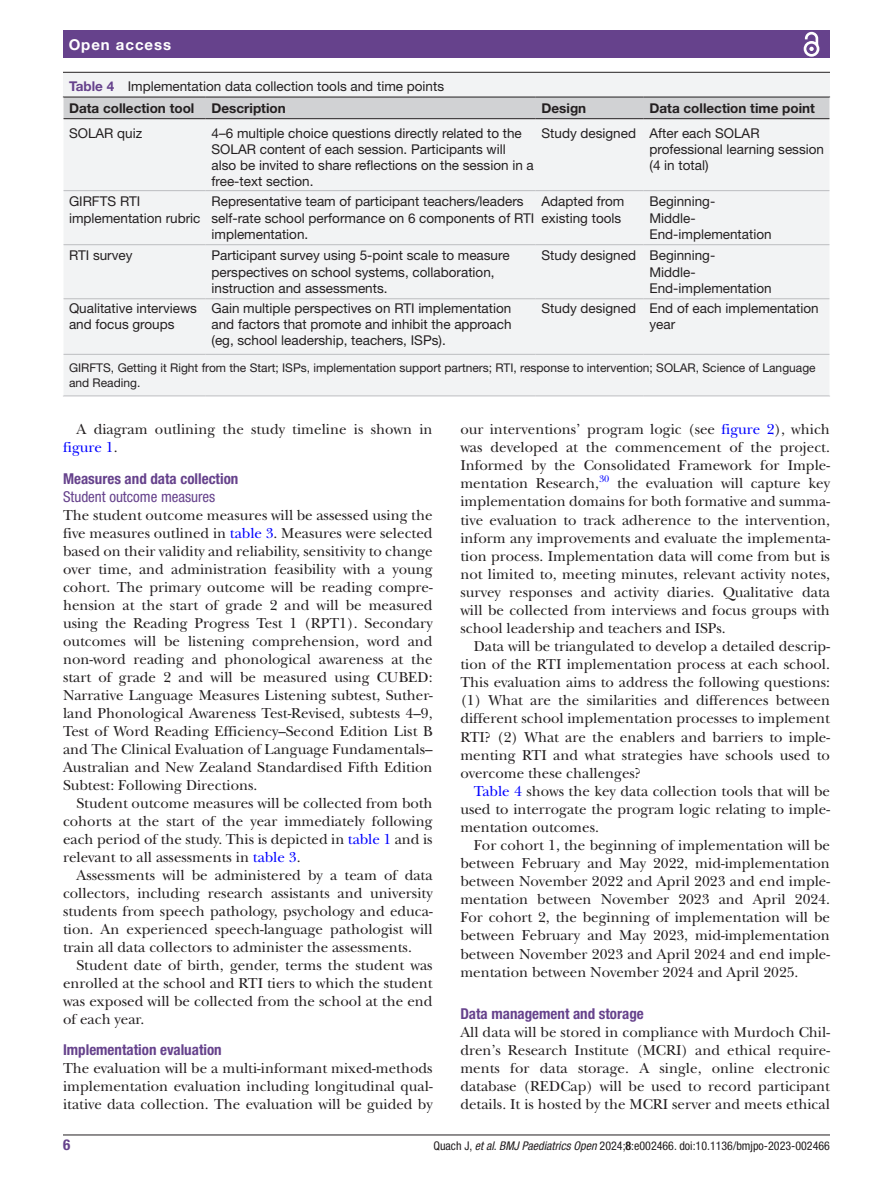
<style>
.page{position:relative;width:893px;height:1191px;background:#fff}
.page>*{position:absolute;margin:0;border:0;box-sizing:border-box;transform-origin:0 0}
.t1{font:15px/18px "New Baskerville";color:#231f20;text-align:justify}
.t2{font:700 condensed 15px "Helvetica Neue LT Std";color:#66428c}
.t3{font:condensed 15px "Helvetica Neue LT Std";color:#66428c}
.t4{font:700 15px "Helvetica Neue LT Std";letter-spacing:.065em;color:#fff}
.t5{font:13.5px/16.2px "Helvetica Neue LT Std";color:#231f20}
.t6{font:700 13.5px "Helvetica Neue LT Std";color:#231f20}
.t7{font:12px/15px "Helvetica Neue LT Std";color:#231f20}
.t8{font:condensed 12px "Helvetica Neue LT Std";color:#231f20}
.t9{font:9.9px "New Baskerville";color:#00f}
.s1{font-weight:700;color:#66428c}
.s2{font-weight:700}
.s3{color:#00f}
.s4{font-style:italic}
</style>
<div class="page">
<hr style="left:63px;top:1134px;width:767px;height:1px;background:#231f20">
<div style="left:63px;top:31px;width:767px;height:27px;background:#66428c"></div>
<svg style="left:803px;top:31px;width:17px;height:26px"></svg>
<div style="left:63px;top:73px;width:767px;height:323px;background:#f2f3f4"></div>
<hr style="left:63px;top:72px;width:767px;height:1px;background:#231f20">
<hr style="left:63px;top:190px;width:143px;height:1px;background:#bcbdc0">
<hr style="left:206px;top:190px;width:330px;height:1px;background:#bcbdc0">
<hr style="left:536px;top:190px;width:108px;height:1px;background:#bcbdc0">
<hr style="left:644px;top:190px;width:186px;height:1px;background:#bcbdc0">
<hr style="left:63px;top:244px;width:143px;height:1px;background:#bcbdc0">
<hr style="left:206px;top:244px;width:330px;height:1px;background:#bcbdc0">
<hr style="left:536px;top:244px;width:108px;height:1px;background:#bcbdc0">
<hr style="left:644px;top:244px;width:186px;height:1px;background:#bcbdc0">
<hr style="left:63px;top:298px;width:143px;height:1px;background:#bcbdc0">
<hr style="left:206px;top:298px;width:330px;height:1px;background:#bcbdc0">
<hr style="left:206px;top:354px;width:330px;height:1px;background:#bcbdc0">
<hr style="left:536px;top:298px;width:108px;height:1px;background:#bcbdc0">
<hr style="left:536px;top:354px;width:108px;height:1px;background:#bcbdc0">
<hr style="left:644px;top:298px;width:186px;height:1px;background:#bcbdc0">
<hr style="left:63px;top:354px;width:143px;height:1px;background:#bcbdc0">
<hr style="left:644px;top:354px;width:186px;height:1px;background:#bcbdc0">
<hr style="left:63px;top:396px;width:142px;height:1px;background:#bcbdc0">
<hr style="left:206px;top:396px;width:330px;height:1px;background:#bcbdc0">
<hr style="left:536px;top:396px;width:108px;height:1px;background:#bcbdc0">
<hr style="left:644px;top:396px;width:186px;height:1px;background:#bcbdc0">
<hr style="left:63px;top:119px;width:1px;height:72px;background:#fff">
<hr style="left:63px;top:191px;width:1px;height:54px;background:#fff">
<hr style="left:63px;top:245px;width:1px;height:54px;background:#fff">
<hr style="left:63px;top:299px;width:1px;height:55px;background:#fff">
<hr style="left:63px;top:354px;width:1px;height:42px;background:#fff">
<svg style="left:63px;top:97px;width:767px;height:22px;background:#c6c7c9"></svg>
<p class="t4" style="left:69px;top:35px;width:104px">Open access</p>
<p class="t5" style="left:69px;top:75px;width:377px;line-height:22px"><span class="s1">Table 4</span> Implementation data collection tools and time points<br><span class="s2">Data collection tool</span></p>
<p class="t6" style="left:212px;top:99px;width:76px">Description</p>
<p class="t6" style="left:542px;top:99px;width:46px">Design</p>
<p class="t6" style="left:650px;top:99px;width:167px">Data collection time point</p>
<p class="t5" style="left:69px;top:124px;width:75px">SOLAR quiz</p>
<p class="t5" style="left:212px;top:124px;width:324px">4–6 multiple choice questions directly related to the SOLAR content of each session. Participants will also be invited to share reflections on the session in a free-text section.</p>
<p class="t5" style="left:650px;top:124px;width:176px;text-indent:-108px">Study designed After each SOLAR professional learning session (4 in total)</p>
<p class="t5" style="left:69px;top:193px;width:133px">GIRFTS RTI implementation rubric</p>
<p class="t5" style="left:212px;top:193px;width:324px">Representative team of participant teachers/leaders self-rate school performance on 6 components of RTI implementation.</p>
<p class="t5" style="left:542px;top:193px;width:84px">Adapted from existing tools</p>
<p class="t5" style="left:650px;top:193px;width:124px">Beginning-<br>Middle-<br>End-implementation</p>
<p class="t5" style="left:69px;top:247px;width:65px">RTI survey</p>
<p class="t5" style="left:212px;top:247px;width:300px">Participant survey using 5-point scale to measure perspectives on school systems, collaboration, instruction and assessments.</p>
<p class="t5" style="left:650px;top:247px;width:124px;text-indent:-108px">Study designed Beginning-<br>Middle-<br>End-implementation</p>
<p class="t5" style="left:69px;top:300px;width:129px">Qualitative interviews and focus groups</p>
<p class="t5" style="left:212px;top:300px;width:302px;text-align:justify">Gain multiple perspectives on RTI implementation and factors that promote and inhibit the approach (eg, school leadership, teachers, ISPs).</p>
<p class="t5" style="left:650px;top:300px;width:171px;text-indent:-108px">Study designed End of each implementation year</p>
<p class="t7" style="left:69px;top:360px;width:748px">GIRFTS, Getting it Right from the Start; ISPs, implementation support partners; RTI, response to intervention; SOLAR, Science of Language and Reading.</p>
<p class="t1" style="left:63px;top:420px;width:371px;text-indent:14px">A diagram outlining the study timeline is shown in <span class="s3">figure 1</span>.</p>
<p class="t2" style="left:63px;top:469px;width:177px">Measures and data collection</p>
<p class="t3" style="left:63px;top:488px;width:154px">Student outcome measures</p>
<p class="t1" style="left:63px;top:506px;width:371px">The student outcome measures will be assessed using the five measures outlined in <span class="s3">table 3</span>. Measures were selected based on their validity and reliability, sensitivity to change over time, and administration feasibility with a young cohort. The primary outcome will be reading compre&shy;hension at the start of grade 2 and will be measured using the Reading Progress Test 1 (RPT1). Secondary outcomes will be listening comprehension, word and non-word reading and phonological awareness at the start of grade 2 and will be measured using CUBED:<br>Narrative Language Measures Listening subtest, Suther&shy;land Phonological Awareness Test-Revised, subtests 4–9, Test of Word Reading Efficiency–Second Edition List B and The Clinical Evaluation of Language Fundamentals– Australian and New Zealand Standardised Fifth Edition Subtest: Following Directions.</p>
<p class="t1" style="left:63px;top:794px;width:371px;text-indent:14px">Student outcome measures will be collected from both cohorts at the start of the year immediately following each period of the study. This is depicted in <span class="s3">table 1</span> and is relevant to all assessments in <span class="s3">table 3</span>.</p>
<p class="t1" style="left:63px;top:866px;width:371px;text-indent:14px">Assessments will be administered by a team of data collectors, including research assistants and university students from speech pathology, psychology and educa&shy;tion. An experienced speech-language pathologist will train all data collectors to administer the assessments.</p>
<p class="t1" style="left:63px;top:956px;width:371px;text-indent:14px">Student date of birth, gender, terms the student was enrolled at the school and RTI tiers to which the student was exposed will be collected from the school at the end of each year.</p>
<p class="t2" style="left:63px;top:1041px;width:160px">Implementation evaluation</p>
<p class="t1" style="left:63px;top:1059px;width:371px">The evaluation will be a multi-informant mixed-methods implementation evaluation including longitudinal qual&shy;itative data collection. The evaluation will be guided by</p>
<p class="t1" style="left:460px;top:420px;width:371px">our interventions’ program logic (see <span class="s3">figure 2</span>), which was developed at the commencement of the project.<br>Informed by the Consolidated Framework for Imple&shy;mentation Research,</p>
<p class="t9" style="left:599px;top:472px;width:12px">30</p>
<p class="t1" style="left:460px;top:474px;width:371px;text-indent:157px">the evaluation will capture key implementation domains for both formative and summa&shy;tive evaluation to track adherence to the intervention, inform any improvements and evaluate the implementa&shy;tion process. Implementation data will come from but is not limited to, meeting minutes, relevant activity notes, survey responses and activity diaries. Qualitative data will be collected from interviews and focus groups with school leadership and teachers and ISPs.</p>
<p class="t1" style="left:460px;top:637px;width:371px;text-indent:14px">Data will be triangulated to develop a detailed descrip&shy;tion of the RTI implementation process at each school.<br>This evaluation aims to address the following questions: (1) What are the similarities and differences between different school implementation processes to implement RTI? (2) What are the enablers and barriers to imple&shy;menting RTI and what strategies have schools used to overcome these challenges?</p>
<p class="t1" style="left:460px;top:782px;width:371px;text-indent:14px"><span class="s3">Table 4</span> shows the key data collection tools that will be used to interrogate the program logic relating to imple&shy;mentation outcomes.</p>
<p class="t1" style="left:460px;top:836px;width:371px;text-indent:14px">For cohort 1, the beginning of implementation will be between February and May 2022, mid-implementation between November 2022 and April 2023 and end imple&shy;mentation between November 2023 and April 2024.<br>For cohort 2, the beginning of implementation will be between February and May 2023, mid-implementation between November 2023 and April 2024 and end imple&shy;mentation between November 2024 and April 2025.</p>
<p class="t2" style="left:460px;top:1004px;width:185px">Data management and storage</p>
<p class="t1" style="left:460px;top:1023px;width:371px">All data will be stored in compliance with Murdoch Chil&shy;dren’s Research Institute (MCRI) and ethical require&shy;ments for data storage. A single, online electronic database (REDCap) will be used to record participant details. It is hosted by the MCRI server and meets ethical</p>
<p class="t2" style="left:63px;top:1135px;width:9px">6</p>
<p class="t8" style="left:433px;top:1138px;width:398px">Quach J, <span class="s4">et al</span>. <span class="s4">BMJ Paediatrics Open</span> 2024;<span class="s2">8</span>:e002466. doi:10.1136/bmjpo-2023-002466</p>
</div>
